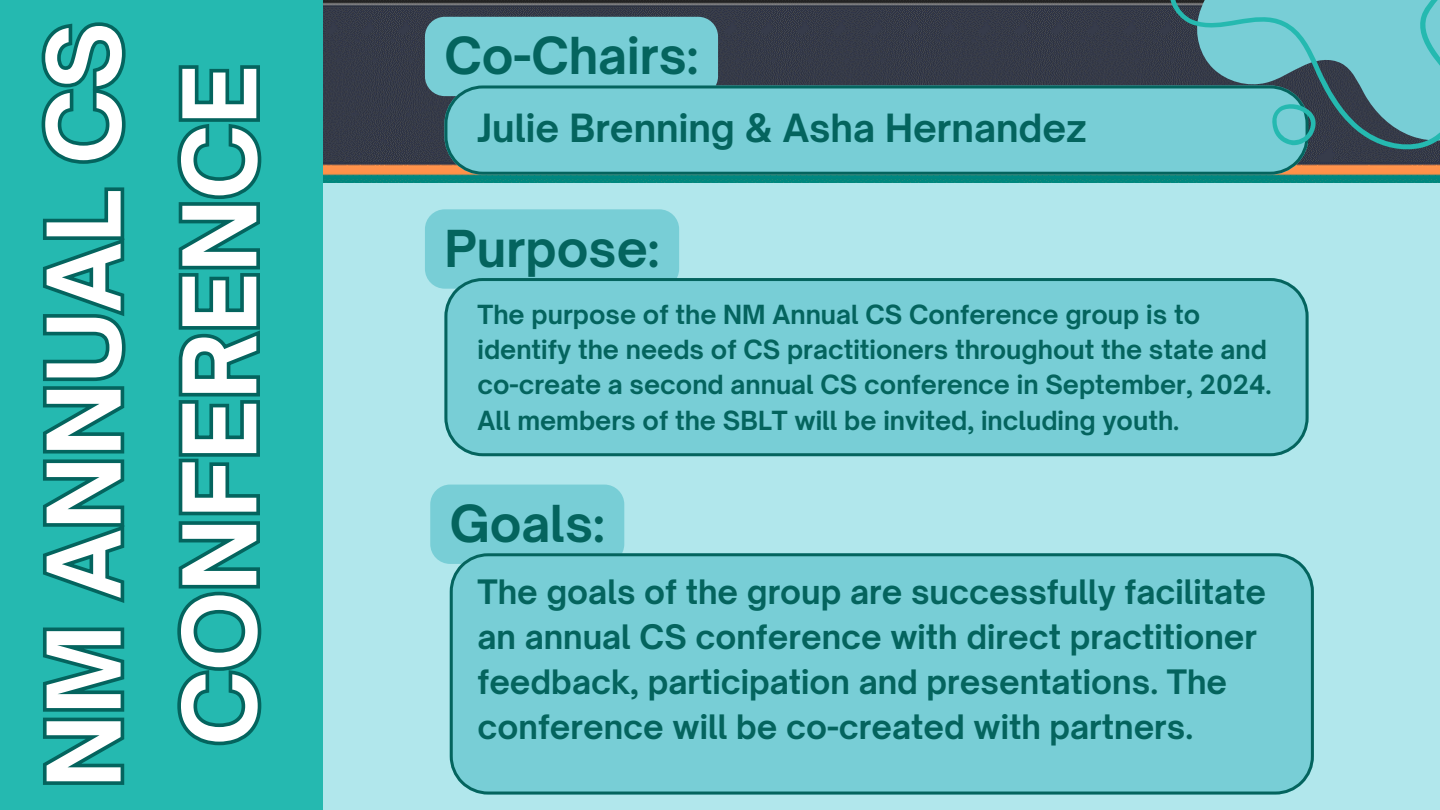
<style>
.page{position:relative;width:1440px;height:810px;background:#b1e7ec}
.page>*{position:absolute;margin:0;border:0;box-sizing:border-box;transform-origin:0 0}
.t1{font:700 97px/135.7px "Open Sauce One";color:#fff;text-align:center}
.t2{font:700 48.8px "Open Sauce One";color:#04645e}
.t3{font:700 37.2px "Open Sauce One";color:#04645e}
.t4{font:700 32.2px/45px "Open Sauce One";color:#04645e}
.t5{font:700 25.2px/35.2px "Open Sauce One";color:#04645e}
</style>
<div class="page">
<img style="left:322px;top:0;width:1118px;height:183px">
<div style="left:0;top:0;width:322px;height:810px;background:#25b9b0"></div>
<svg style="left:41px;top:22px;width:85px;height:763px"></svg>
<svg style="left:177px;top:65px;width:85px;height:681px"></svg>
<div style="left:425px;top:17px;width:293px;height:79px;background:#78ced6;border-radius:20px"></div>
<div style="left:425px;top:209px;width:254px;height:80px;background:#78ced6;border-radius:20px"></div>
<svg style="left:444px;top:85px;width:864px;height:90px"></svg>
<div style="left:444px;top:278px;width:864px;height:178px;background:#78ced6"></div>
<svg style="left:1169px;top:0;width:271px;height:160px"></svg>
<div style="left:430px;top:485px;width:194px;height:79px;background:#78ced6;border-radius:20px"></div>
<div style="left:450px;top:553px;width:864px;height:242px;background:#78ced6"></div>
<p class="t1" style="left:16px;top:788px;width:767px;rotate:-90deg">NM ANNUAL CS<br>CONFERENCE</p>
<p class="t2" style="left:444px;top:26px;width:256px">Co-Chairs:</p>
<h3 class="t3" style="left:478px;top:105px;width:611px">Julie Brenning &amp; Asha Hernandez</h3>
<h2 class="t2" style="left:444px;top:218px;width:217px">Purpose:</h2>
<h2 class="t5" style="left:478px;top:297px;width:796px">The purpose of the NM Annual CS Conference group is to identify the needs of CS practitioners throughout the state and co-create a second annual CS conference in September, 2024.<br>All members of the SBLT will be invited, including youth.</h2>
<p class="t2" style="left:450px;top:493px;width:157px">Goals:</p>
<h2 class="t4" style="left:478px;top:570px;width:790px">The goals of the group are successfully facilitate an annual CS conference with direct practitioner feedback, participation and presentations. The conference will be co-created with partners.</h2>
</div>
